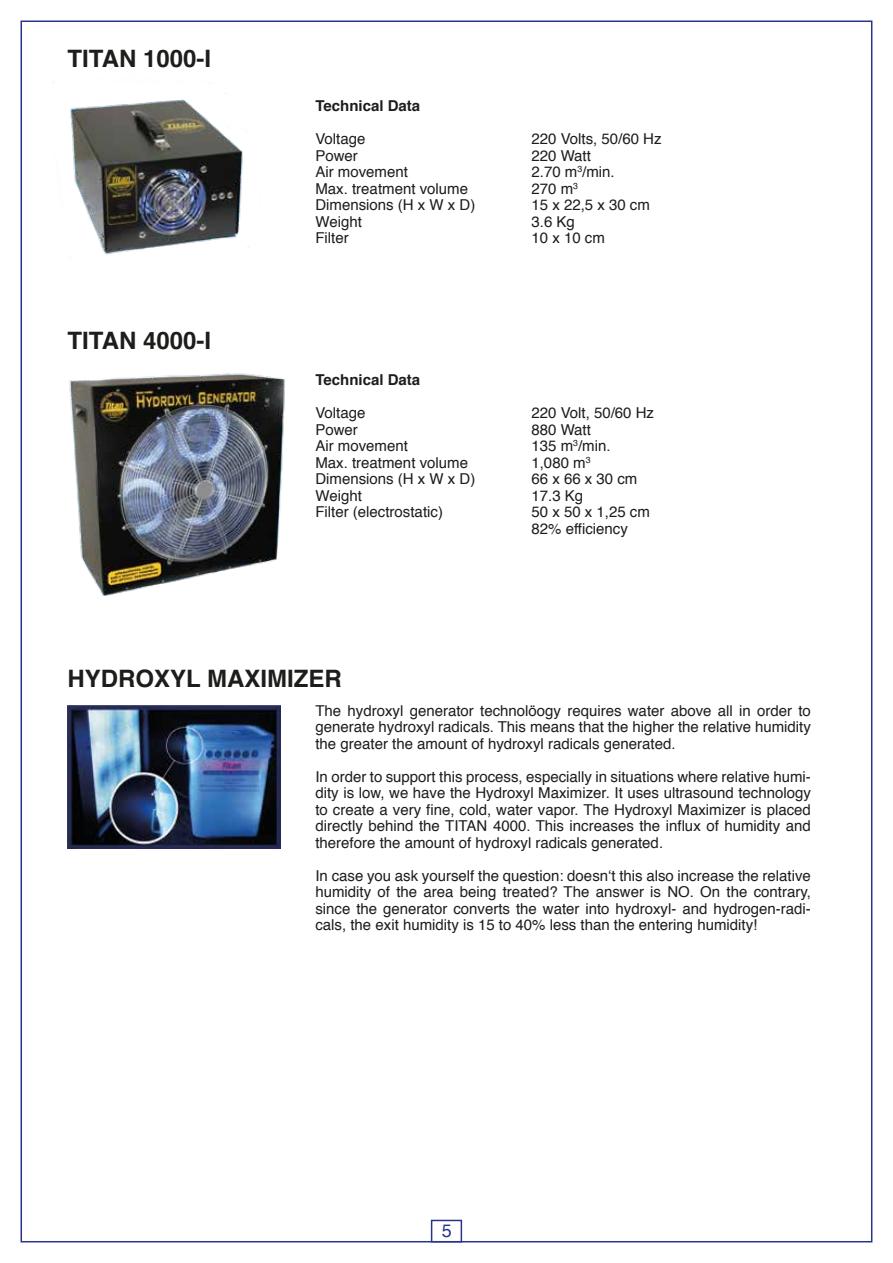
<style>
.page{position:relative;width:893px;height:1263px;background:#fff}
.page>*{position:absolute;margin:0;border:0;box-sizing:border-box;transform-origin:0 0}
.t1{font:700 24px "Helvetica";color:#1d1d1b}
.t2{font:18px "Helvetica";color:#28348b}
.t3{font:15px/16.5px "Helvetica";color:#1d1d1b;text-align:justify}
.t4{font:700 15px "Helvetica";color:#1d1d1b}
</style>
<div class="page">
<div style="left:431px;top:1220px;width:31px;height:22px;border:2px solid #28348b"></div>
<img style="left:69px;top:373px;width:216px;height:223px">
<img style="left:67px;top:705px;width:213px;height:143px">
<img style="left:52px;top:82px;width:197px;height:173px">
<p class="t1" style="left:67px;top:39px;width:145px">TITAN 1000-I</p>
<p class="t1" style="left:67px;top:321px;width:145px">TITAN 4000-I</p>
<p class="t4" style="left:315px;top:94px;width:106px">Technical Data</p>
<p class="t3" style="left:315px;top:131px;width:52px">Voltage</p>
<p class="t3" style="left:531px;top:131px;width:132px">220 Volts, 50/60 Hz</p>
<p class="t3" style="left:315px;top:148px;width:44px">Power</p>
<p class="t3" style="left:531px;top:148px;width:61px">220 Watt</p>
<p class="t3" style="left:315px;top:164px;width:94px">Air movement</p>
<p class="t3" style="left:531px;top:164px;width:85px">2.70 m<sup>3</sup>/min.</p>
<p class="t3" style="left:315px;top:181px;width:154px">Max. treatment volume</p>
<p class="t3" style="left:531px;top:181px;width:48px">270 m<sup>3</sup></p>
<p class="t3" style="left:315px;top:197px;width:162px">Dimensions (H x W x D)</p>
<p class="t3" style="left:531px;top:197px;width:120px">15 x 22,5 x 30 cm</p>
<p class="t3" style="left:315px;top:214px;width:48px">Weight</p>
<p class="t3" style="left:531px;top:214px;width:45px">3.6 Kg</p>
<p class="t3" style="left:315px;top:230px;width:35px">Filter</p>
<p class="t3" style="left:531px;top:230px;width:75px">10 x 10 cm</p>
<p class="t4" style="left:315px;top:368px;width:106px">Technical Data</p>
<p class="t3" style="left:315px;top:405px;width:52px">Voltage</p>
<p class="t3" style="left:531px;top:405px;width:124px">220 Volt, 50/60 Hz</p>
<p class="t3" style="left:315px;top:422px;width:44px">Power</p>
<p class="t3" style="left:531px;top:422px;width:61px">880 Watt</p>
<p class="t3" style="left:315px;top:438px;width:94px">Air movement</p>
<p class="t3" style="left:531px;top:438px;width:81px">135 m<sup>3</sup>/min.</p>
<p class="t3" style="left:315px;top:455px;width:154px">Max. treatment volume</p>
<p class="t3" style="left:531px;top:455px;width:61px">1,080 m<sup>3</sup></p>
<p class="t3" style="left:315px;top:471px;width:162px">Dimensions (H x W x D)</p>
<p class="t3" style="left:531px;top:471px;width:107px">66 x 66 x 30 cm</p>
<p class="t3" style="left:315px;top:488px;width:48px">Weight</p>
<p class="t3" style="left:531px;top:488px;width:53px">17.3 Kg</p>
<p class="t3" style="left:315px;top:504px;width:129px">Filter (electrostatic)</p>
<p class="t3" style="left:531px;top:504px;width:120px">50 x 50 x 1,25 cm<br>82% efficiency</p>
<p class="t1" style="left:67px;top:659px;width:276px">HYDROXYL MAXIMIZER</p>
<p class="t3" style="left:315px;top:703px;width:497px">The hydroxyl generator technolöogy requires water above all in order to generate hydroxyl radicals. This means that the higher the relative humidity the greater the amount of hydroxyl radicals generated.</p>
<p class="t3" style="left:315px;top:769px;width:497px">In order to support this process, especially in situations where relative humi&shy;dity is low, we have the Hydroxyl Maximizer. It uses ultrasound technology to create a very fine, cold, water vapor. The Hydroxyl Maximizer is placed directly behind the TITAN 4000. This increases the influx of humidity and therefore the amount of hydroxyl radicals generated.</p>
<p class="t3" style="left:315px;top:868px;width:497px">In case you ask yourself the question: doesn‘t this also increase the relative humidity of the area being treated? The answer is NO. On the contrary, since the generator converts the water into hydroxyl- and hydrogen-radi&shy;cals, the exit humidity is 15 to 40% less than the entering humidity!</p>
<p class="t2" style="left:442px;top:1217px;width:12px">5</p>
</div>
